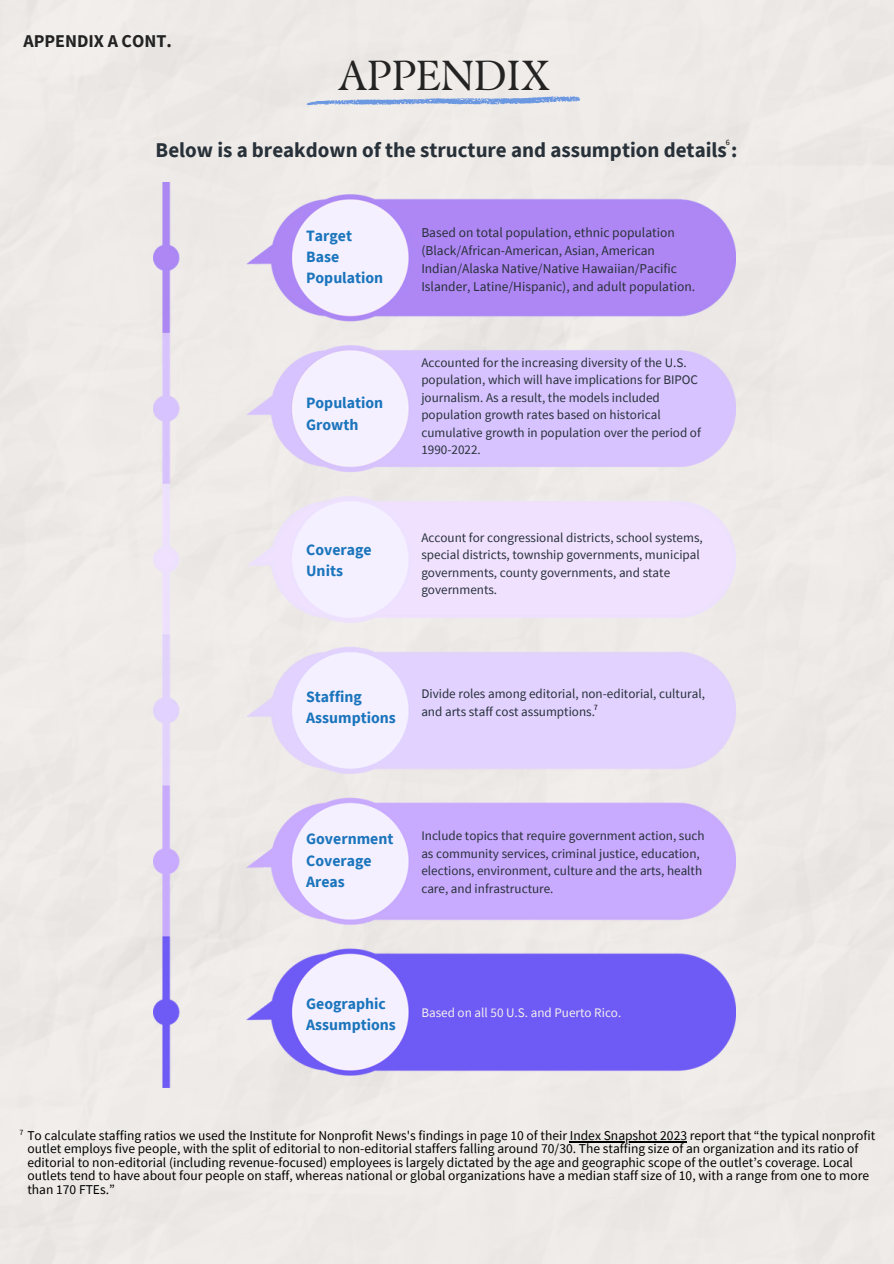
<style>
.page{position:relative;width:894px;height:1264px;background:#fff}
.page>*{position:absolute;margin:0;border:0;box-sizing:border-box;transform-origin:0 0}
.t1{font:42px "TY Serif D";color:#242323}
.t2{font:700 21px "Source Sans Pro";color:#283139}
.t3{font:700 18px "Source Sans Pro";color:#242323}
.t4{font:700 15.75px/21.3px "Source Sans Pro";color:#1b75bc}
.t5{font:13.5px/13.5px "Source Sans Pro";color:#000}
.t6{font:13.5px/18px "Source Sans Pro";color:#283139}
.t7{font:13.05px/17.5px "Source Sans Pro";color:#283139}
.t8{font:13.05px "Source Sans Pro";color:#f4f0ec}
.t9{font:8.1px "Source Sans Pro";color:#000}
</style>
<div class="page">
<div style="left:0;top:0;width:893px;height:1263px;background:#edeae7"></div>
<svg style="left:306px;top:81px;width:274px;height:42px;background:#e0e2e7"></svg>
<img style="left:153px;top:183px;width:582px;height:904px">
<hr style="left:569px;top:1140px;width:118px;height:2px;background:#000">
<p class="t3" style="left:23px;top:29px;width:150px">APPENDIX A CONT.</p>
<h3 class="t1" style="left:338px;top:50px;width:213px">APPENDIX</h3>
<h4 class="t9" style="left:725px;top:137px;width:6px">6</h4>
<h1 class="t2" style="left:155px;top:137px;width:583px">Below is a breakdown of the structure and assumption details :</h1>
<p class="t4" style="left:306px;top:224px;width:79px">Target<br>Base<br>Population</p>
<h4 class="t4" style="left:306px;top:392px;width:79px">Population<br>Growth</h4>
<p class="t4" style="left:306px;top:539px;width:67px">Coverage<br>Units</p>
<p class="t6" style="left:421px;top:223px;width:275px">Based on total population, ethnic population (Black/African-American, Asian, American Indian/Alaska Native/Native Hawaiian/Pacific Islander, Latine/Hispanic), and adult population.</p>
<p class="t7" style="left:421px;top:353px;width:281px">Accounted for the increasing diversity of the U.S. population, which will have implications for BIPOC journalism. As a result, the models included population growth rates based on historical cumulative growth in population over the period of 1990-2022.</p>
<h4 class="t7" style="left:421px;top:528px;width:283px">Account for congressional districts, school systems, special districts, township governments, municipal governments, county governments, and state governments.</h4>
<h4 class="t4" style="left:306px;top:685px;width:91px">Staffing<br>Assumptions</h4>
<p class="t7" style="left:421px;top:684px;width:285px">Divide roles among editorial, non-editorial, cultural, and arts staff cost assumptions.</p>
<p class="t9" style="left:593px;top:701px;width:6px">7</p>
<p class="t4" style="left:306px;top:828px;width:89px">Government<br>Coverage<br>Areas</p>
<h4 class="t7" style="left:421px;top:826px;width:285px">Include topics that require government action, such as community services, criminal justice, education, elections, environment, culture and the arts, health care, and infrastructure.</h4>
<h4 class="t4" style="left:306px;top:992px;width:91px">Geographic<br>Assumptions</h4>
<p class="t8" style="left:421px;top:1004px;width:201px">Based on all 50 U.S. and Puerto Rico.</p>
<h2 class="t5" style="left:27px;top:1128px;width:849px">To calculate staffing ratios we used the Institute for Nonprofit News's findings in page 10 of their Index Snapshot 2023 report that “the typical nonprofit</h2>
<p class="t5" style="left:27px;top:1141px;width:843px">outlet employs five people, with the split of editorial to non-editorial staffers falling around 70/30. The staffing size of an organization and its ratio of editorial to non-editorial (including revenue-focused) employees is largely dictated by the age and geographic scope of the outlet’s coverage. Local outlets tend to have about four people on staff, whereas national or global organizations have a median staff size of 10, with a range from one to more than 170 FTEs.”</p>
<p class="t9" style="left:19px;top:1127px;width:6px">7</p>
</div>
